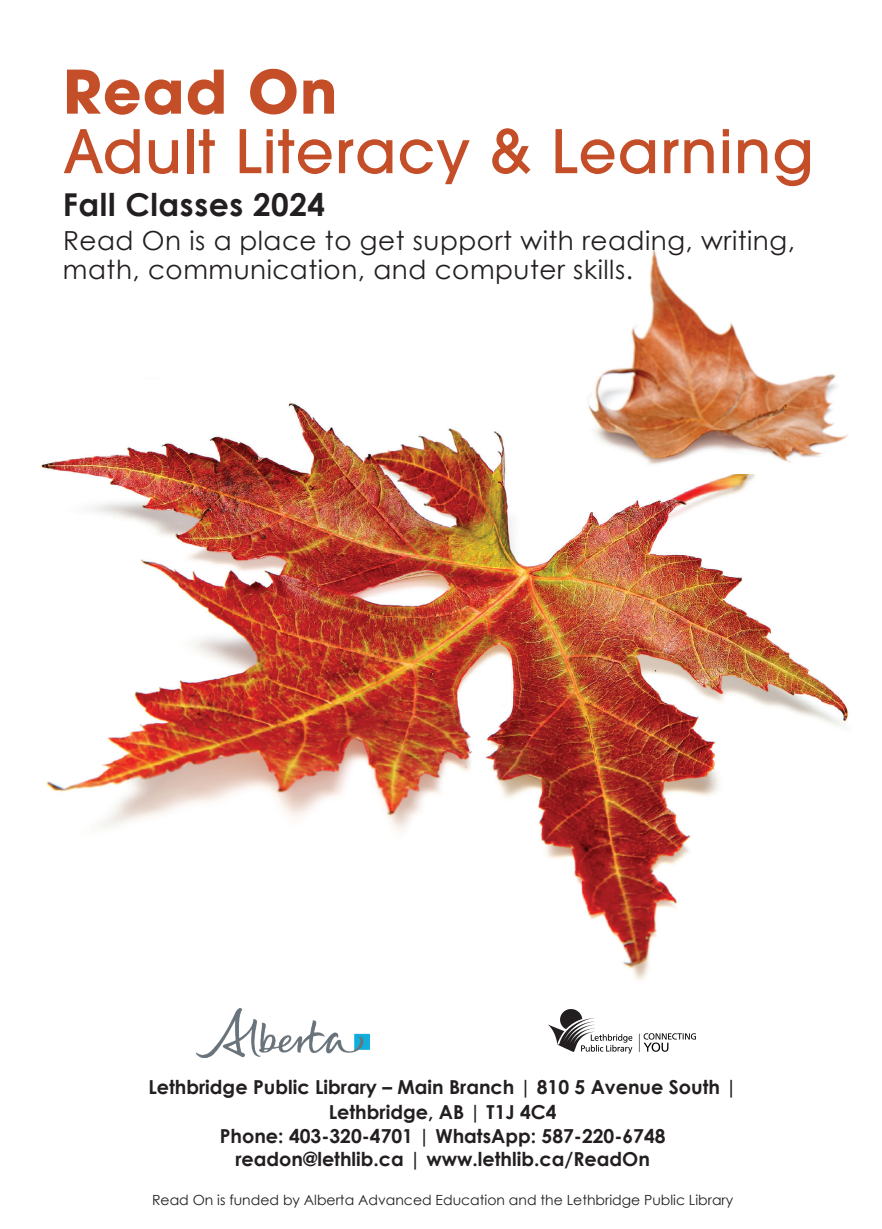
<style>
.page{position:relative;width:882px;height:1229px;background:#fff}
.page>*{position:absolute;margin:0;border:0;box-sizing:border-box;transform-origin:0 0}
.t1{font:500 59.5px "ITC Avant Garde W1 G";letter-spacing:.02em;color:#c44e27}
.t2{font:700 59.5px "ITC Avant Garde W1 G";letter-spacing:.02em;color:#c44e27}
.t3{font:700 31.5px "Century Gothic";letter-spacing:.015em;color:#231f20}
.t4{font:26.25px/29.8px "Century Gothic";letter-spacing:.02em;color:#231f20}
.t5{font:700 19.25px/23.8px "Century Gothic";color:#231f20;text-align:center}
.t6{font:14px "Century Gothic";color:#231f20}
</style>
<div class="page">
<img style="left:40px;top:403px;width:808px;height:578px">
<img style="left:567px;top:248px;width:281px;height:225px">
<img style="left:197px;top:1008px;width:173px;height:49px">
<img style="left:548px;top:1009px;width:148px;height:45px">
<h1 class="t2" style="left:63px;top:52px;width:276px">Read On</h1>
<h1 class="t1" style="left:63px;top:113px;width:752px">Adult Literacy &amp; Learning</h1>
<h2 class="t3" style="left:63px;top:181px;width:264px">Fall Classes 2024</h2>
<h3 class="t4" style="left:63px;top:225px;width:733px">Read On is a place to get support with reading, writing, math, communication, and computer skills.</h3>
<p class="t5" style="left:148px;top:1074px;width:590px">Lethbridge Public Library – Main Branch | 810 5 Avenue South | Lethbridge, AB | T1J 4C4<br>Phone: 403-320-4701 | WhatsApp: 587-220-6748 readon@lethlib.ca | www.lethlib.ca/ReadOn</p>
<p class="t6" style="left:152px;top:1190px;width:583px">Read On is funded by Alberta Advanced Education and the Lethbridge Public Library</p>
</div>
